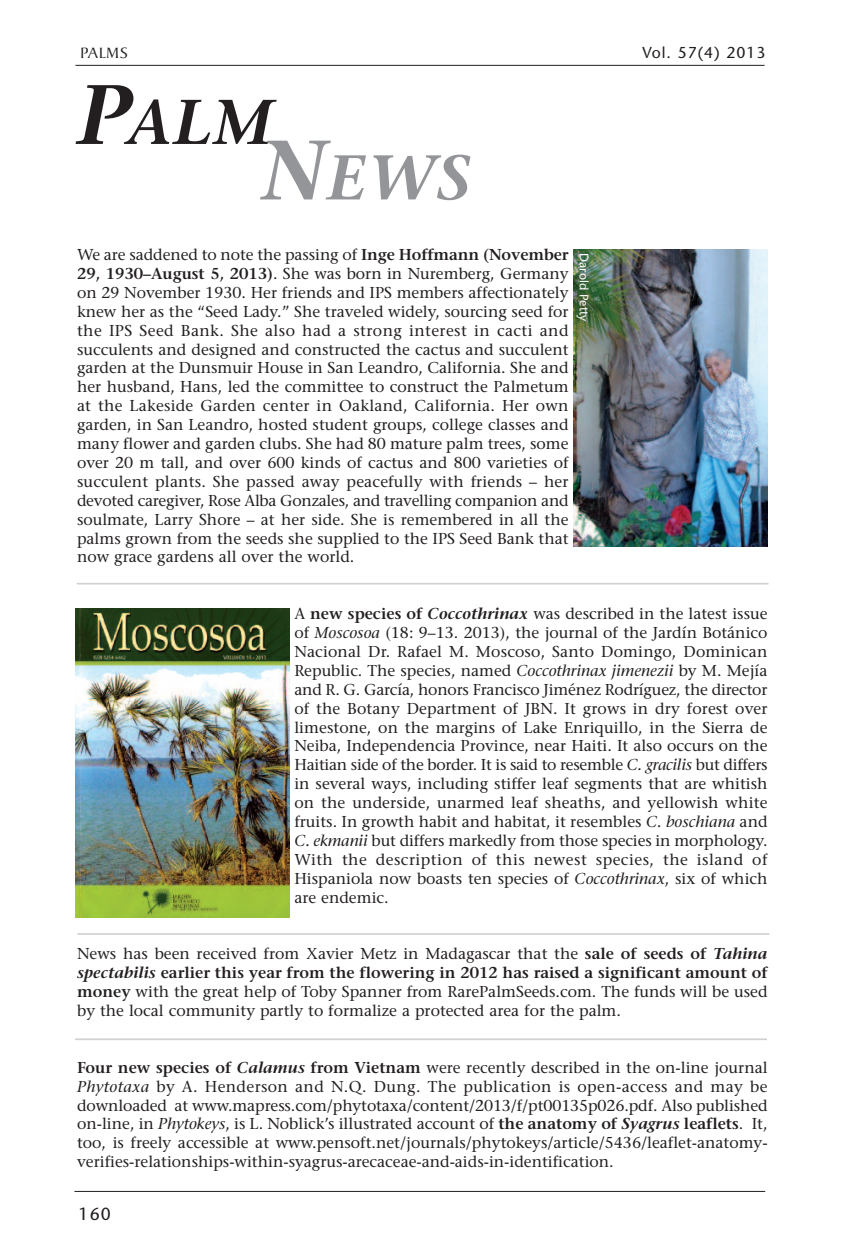
<style>
.page{position:relative;width:867px;height:1260px;background:#fff}
.page>*{position:absolute;margin:0;border:0;box-sizing:border-box;transform-origin:0 0}
.t1{font:italic 600 63px "Stone Serif";color:#939598}
.t2{font:italic 600 63px "Stone Serif";color:#231f20}
.t3{font:17.5px "Stone Sans";color:#231f20}
.t4{font:15.75px/18.9px "Stone Serif";color:#231f20;text-align:justify}
.t5{font:15.75px "Stone Sans";letter-spacing:.055em;color:#231f20}
.t6{font:15.75px "Cygnet";color:#231f20}
.t7{font:12.25px "Stone Sans";color:#fff}
.s1{font-size:84px}
.s2{font-weight:600}
.s3{font-weight:600;font-style:italic}
.s4{font-style:italic}
</style>
<div class="page">
<hr style="left:75px;top:65px;width:689px;height:1px;background:#231f20">
<hr style="left:74px;top:1191px;width:691px;height:1px;background:#231f20">
<hr style="left:77px;top:933px;width:692px;height:2px;background:#d1d2d4">
<hr style="left:75px;top:1038px;width:691px;height:2px;background:#d1d2d4">
<hr style="left:77px;top:583px;width:691px;height:2px;background:#d1d2d4">
<img style="left:573px;top:249px;width:194px;height:298px">
<img style="left:76px;top:609px;width:213px;height:309px">
<p class="t6" style="left:80px;top:43px;width:50px">PALMS</p>
<p class="t5" style="left:642px;top:46px;width:124px">Vol. 57(4) 2013</p>
<h1 class="t2" style="left:77px;top:98px;width:198px"><span class="s1">P</span>ALM</h1>
<h1 class="t1" style="left:260px;top:153px;width:213px"><span class="s1">N</span>EWS</h1>
<p class="t4" style="left:77px;top:247px;width:493px">We are saddened to note the passing of <span class="s2">Inge Hoffmann (November 29, 1930–August 5, 2013)</span>. She was born in Nuremberg, Germany on 29 November 1930. Her friends and IPS members affectionately knew her as the “Seed Lady.” She traveled widely, sourcing seed for the IPS Seed Bank. She also had a strong interest in cacti and succulents and designed and constructed the cactus and succulent garden at the Dunsmuir House in San Leandro, California. She and her husband, Hans, led the committee to construct the Palmetum at the Lakeside Garden center in Oakland, California. Her own garden, in San Leandro, hosted student groups, college classes and many flower and garden clubs. She had 80 mature palm trees, some over 20 m tall, and over 600 kinds of cactus and 800 varieties of succulent plants. She passed away peacefully with friends – her devoted caregiver, Rose Alba Gonzales, and travelling companion and soulmate, Larry Shore – at her side. She is remembered in all the palms grown from the seeds she supplied to the IPS Seed Bank that now grace gardens all over the world.</p>
<p class="t7" style="left:588px;top:253px;width:69px;rotate:90deg">Darold Petty</p>
<p class="t4" style="left:294px;top:606px;width:474px">A <span class="s2">new species of</span> <span class="s3">Coccothrinax</span> was described in the latest issue of <span class="s4">Moscosoa</span> (18: 9–13. 2013), the journal of the Jardín Botánico Nacional Dr. Rafael M. Moscoso, Santo Domingo, Dominican Republic. The species, named <span class="s4">Coccothrinax jimenezii</span> by M. Mejía and R. G. García, honors Francisco Jiménez Rodríguez, the director of the Botany Department of JBN. It grows in dry forest over limestone, on the margins of Lake Enriquillo, in the Sierra de Neiba, Independencia Province, near Haiti. It also occurs on the Haitian side of the border. It is said to resemble <span class="s4">C. gracilis</span> but differs in several ways, including stiffer leaf segments that are whitish on the underside, unarmed leaf sheaths, and yellowish white fruits. In growth habit and habitat, it resembles <span class="s4">C. boschiana</span> and <span class="s4">C. ekmanii</span> but differs markedly from those species in morphology.<br>With the description of this newest species, the island of Hispaniola now boasts ten species of <span class="s4">Coccothrinax</span>, six of which are endemic.</p>
<p class="t4" style="left:77px;top:946px;width:691px">News has been received from Xavier Metz in Madagascar that the <span class="s2">sale of seeds of</span> <span class="s3">Tahina spectabilis</span> <span class="s2">earlier this year from the flowering in 2012 has raised a significant amount of money</span> with the great help of Toby Spanner from RarePalmSeeds.com. The funds will be used by the local community partly to formalize a protected area for the palm.</p>
<p class="t4" style="left:77px;top:1060px;width:691px"><span class="s2">Four new species of</span> <span class="s3">Calamus</span> <span class="s2">from Vietnam</span> were recently described in the on-line journal <span class="s4">Phytotaxa</span> by A. Henderson and N.Q. Dung. The publication is open-access and may be downloaded at www.mapress.com/phytotaxa/content/2013/f/pt00135p026.pdf. Also published on-line, in <span class="s4">Phytokeys</span>, is L. Noblick’s illustrated account of <span class="s2">the anatomy of</span> <span class="s3">Syagrus</span> <span class="s2">leaflets</span>. It, too, is freely accessible at www.pensoft.net/journals/phytokeys/article/5436/leaflet-anatomy&shy;verifies-relationships-within-syagrus-arecaceae-and-aids-in-identification.</p>
<p class="t3" style="left:79px;top:1207px;width:34px">160</p>
</div>
